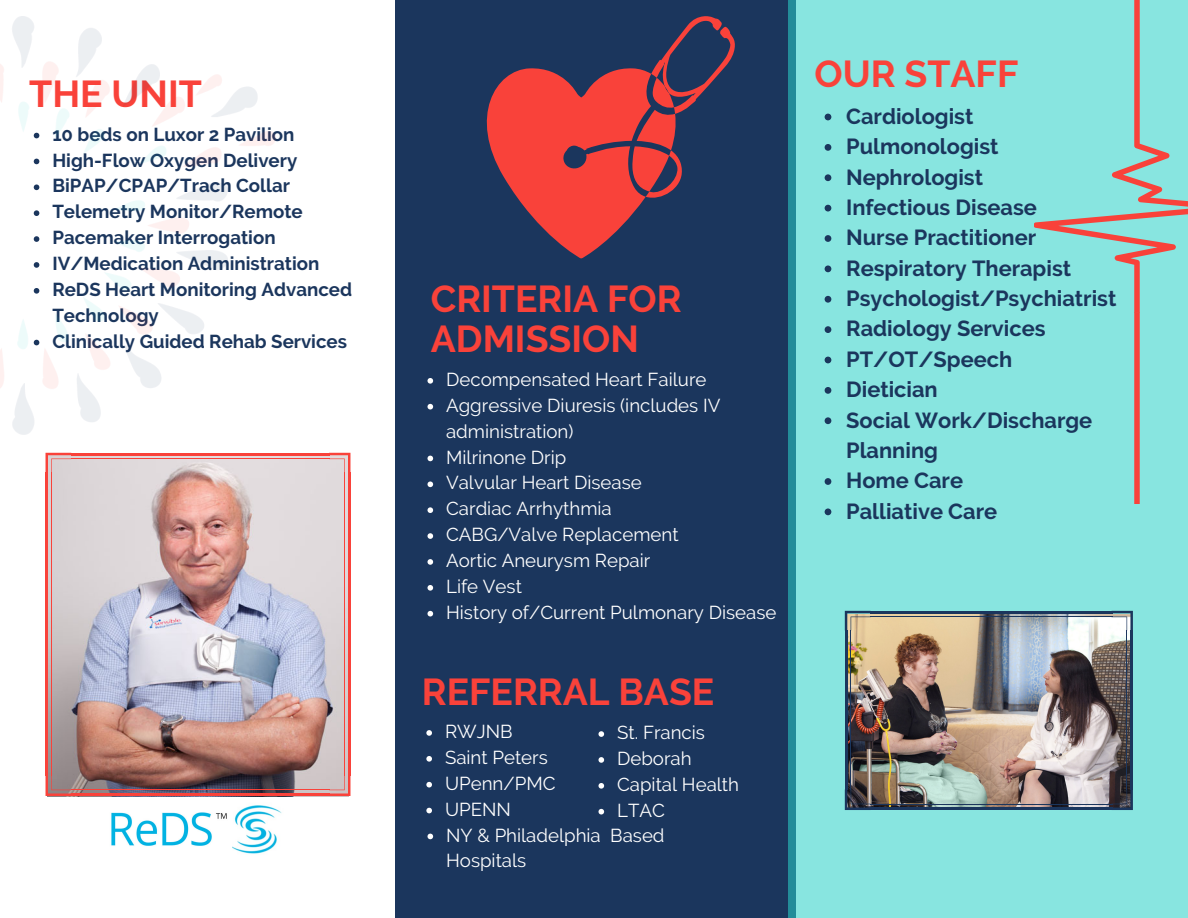
<style>
.page{position:relative;width:1188px;height:918px;background:#fff}
.page>*{position:absolute;margin:0;border:0;box-sizing:border-box;transform-origin:0 0}
.t1{font:700 37.35px/40.5px "Raleway";color:#f9423a}
.t2{font:700 21.75px/30.3px "Raleway";color:#1b365d}
.t3{font:18.75px/25.8px "Raleway";color:#fff}
.t4{font:700 18.75px/25.8px "Raleway";color:#1b365d}
</style>
<div class="page">
<div style="left:395px;top:0;width:400px;height:918px;background:#1b365d"></div>
<div style="left:789px;top:0;width:399px;height:918px;background:#88e5e0"></div>
<img style="left:48px;top:455px;width:300px;height:339px">
<svg style="left:46px;top:775px;width:25px;height:21px"></svg>
<hr style="left:71px;top:794px;width:259px;height:2px;background:#f9423a">
<hr style="left:71px;top:790px;width:259px;height:1px;background:#f9423a">
<svg style="left:329px;top:775px;width:21px;height:21px"></svg>
<hr style="left:348px;top:472px;width:2px;height:304px;background:#f9423a">
<hr style="left:344px;top:472px;width:1px;height:304px;background:#f9423a">
<svg style="left:329px;top:453px;width:21px;height:19px"></svg>
<hr style="left:71px;top:453px;width:259px;height:2px;background:#f9423a">
<hr style="left:71px;top:458px;width:259px;height:1px;background:#f9423a">
<svg style="left:46px;top:453px;width:25px;height:19px"></svg>
<hr style="left:46px;top:472px;width:2px;height:304px;background:#f9423a">
<hr style="left:51px;top:472px;width:1px;height:304px;background:#f9423a">
<svg style="left:825px;top:114px;width:6px;height:6px"></svg>
<svg style="left:825px;top:144px;width:6px;height:7px"></svg>
<svg style="left:825px;top:174px;width:6px;height:7px"></svg>
<svg style="left:825px;top:205px;width:6px;height:7px"></svg>
<svg style="left:825px;top:235px;width:6px;height:7px"></svg>
<svg style="left:825px;top:266px;width:6px;height:6px"></svg>
<svg style="left:825px;top:296px;width:6px;height:7px"></svg>
<svg style="left:825px;top:326px;width:6px;height:7px"></svg>
<svg style="left:825px;top:357px;width:6px;height:6px"></svg>
<svg style="left:825px;top:387px;width:6px;height:7px"></svg>
<svg style="left:825px;top:417px;width:6px;height:7px"></svg>
<svg style="left:825px;top:478px;width:6px;height:7px"></svg>
<svg style="left:825px;top:508px;width:6px;height:7px"></svg>
<svg style="left:426px;top:730px;width:6px;height:6px"></svg>
<svg style="left:426px;top:756px;width:6px;height:6px"></svg>
<svg style="left:426px;top:782px;width:6px;height:6px"></svg>
<svg style="left:426px;top:808px;width:6px;height:5px"></svg>
<svg style="left:598px;top:731px;width:6px;height:6px"></svg>
<svg style="left:598px;top:757px;width:6px;height:6px"></svg>
<svg style="left:598px;top:783px;width:6px;height:6px"></svg>
<svg style="left:598px;top:809px;width:6px;height:5px"></svg>
<svg style="left:428px;top:834px;width:5px;height:5px"></svg>
<svg style="left:486px;top:16px;width:249px;height:242px"></svg>
<svg style="left:428px;top:378px;width:5px;height:6px"></svg>
<svg style="left:428px;top:404px;width:5px;height:6px"></svg>
<svg style="left:428px;top:456px;width:5px;height:5px"></svg>
<svg style="left:428px;top:482px;width:5px;height:5px"></svg>
<svg style="left:428px;top:507px;width:5px;height:6px"></svg>
<svg style="left:428px;top:533px;width:5px;height:6px"></svg>
<svg style="left:428px;top:559px;width:5px;height:6px"></svg>
<svg style="left:428px;top:585px;width:5px;height:6px"></svg>
<svg style="left:428px;top:611px;width:5px;height:5px"></svg>
<svg style="left:1034px;top:0;width:154px;height:312px"></svg>
<svg style="left:1134px;top:312px;width:6px;height:191px"></svg>
<img style="left:847px;top:614px;width:283px;height:194px">
<svg style="left:845px;top:789px;width:26px;height:21px"></svg>
<hr style="left:870px;top:808px;width:242px;height:2px;background:#1b365d">
<hr style="left:870px;top:804px;width:242px;height:1px;background:#1b365d">
<svg style="left:1112px;top:789px;width:21px;height:21px"></svg>
<hr style="left:1130px;top:630px;width:3px;height:160px;background:#1b365d">
<hr style="left:1127px;top:630px;width:1px;height:160px;background:#1b365d">
<svg style="left:1112px;top:611px;width:21px;height:19px"></svg>
<hr style="left:870px;top:611px;width:242px;height:2px;background:#1b365d">
<hr style="left:870px;top:617px;width:242px;height:1px;background:#1b365d">
<svg style="left:845px;top:611px;width:26px;height:19px"></svg>
<hr style="left:845px;top:630px;width:2px;height:160px;background:#1b365d">
<hr style="left:851px;top:630px;width:1px;height:160px;background:#1b365d">
<img style="left:111px;top:812px;width:122px;height:37px">
<img style="left:233px;top:805px;width:49px;height:49px">
<img style="left:0;top:17px;width:276px;height:417px">
<h1 class="t1" style="left:29px;top:73px;width:174px">THE UNIT</h1>
<p class="t4" style="left:52px;top:121px;width:301px">10 beds on Luxor 2 Pavilion<br>High-Flow Oxygen Delivery<br>BiPAP/CPAP/Trach Collar<br>Telemetry Monitor/Remote<br>Pacemaker Interrogation<br>IV/Medication Administration<br>ReDS Heart Monitoring Advanced<br>Technology<br>Clinically Guided Rehab Services</p>
<h1 class="t1" style="left:431px;top:278px;width:252px">CRITERIA FOR<br>ADMISSION</h1>
<p class="t3" style="left:446px;top:366px;width:332px">Decompensated Heart Failure<br>Aggressive Diuresis (includes IV administration)<br>Milrinone Drip<br>Valvular Heart Disease<br>Cardiac Arrhythmia<br>CABG/Valve Replacement<br>Aortic Aneurysm Repair<br>Life Vest<br>History of/Current Pulmonary Disease</p>
<h1 class="t1" style="left:422px;top:672px;width:294px">REFERRAL BASE</h1>
<p class="t3" style="left:445px;top:718px;width:112px">RWJNB<br>Saint Peters<br>UPenn/PMC<br>UPENN</p>
<p class="t3" style="left:617px;top:720px;width:89px">St. Francis</p>
<p class="t3" style="left:617px;top:745px;width:76px">Deborah</p>
<p class="t3" style="left:617px;top:771px;width:123px">Capital Health</p>
<p class="t3" style="left:617px;top:797px;width:49px">LTAC</p>
<p class="t3" style="left:446px;top:822px;width:220px">NY &amp; Philadelphia Based</p>
<p class="t3" style="left:446px;top:848px;width:82px">Hospitals</p>
<h1 class="t1" style="left:814px;top:53px;width:205px">OUR STAFF</h1>
<p class="t2" style="left:846px;top:101px;width:272px">Cardiologist<br>Pulmonologist<br>Nephrologist<br>Infectious Disease<br>Nurse Practitioner<br>Respiratory Therapist<br>Psychologist/Psychiatrist<br>Radiology Services<br>PT/OT/Speech<br>Dietician<br>Social Work/Discharge<br>Planning<br>Home Care<br>Palliative Care</p>
</div>
